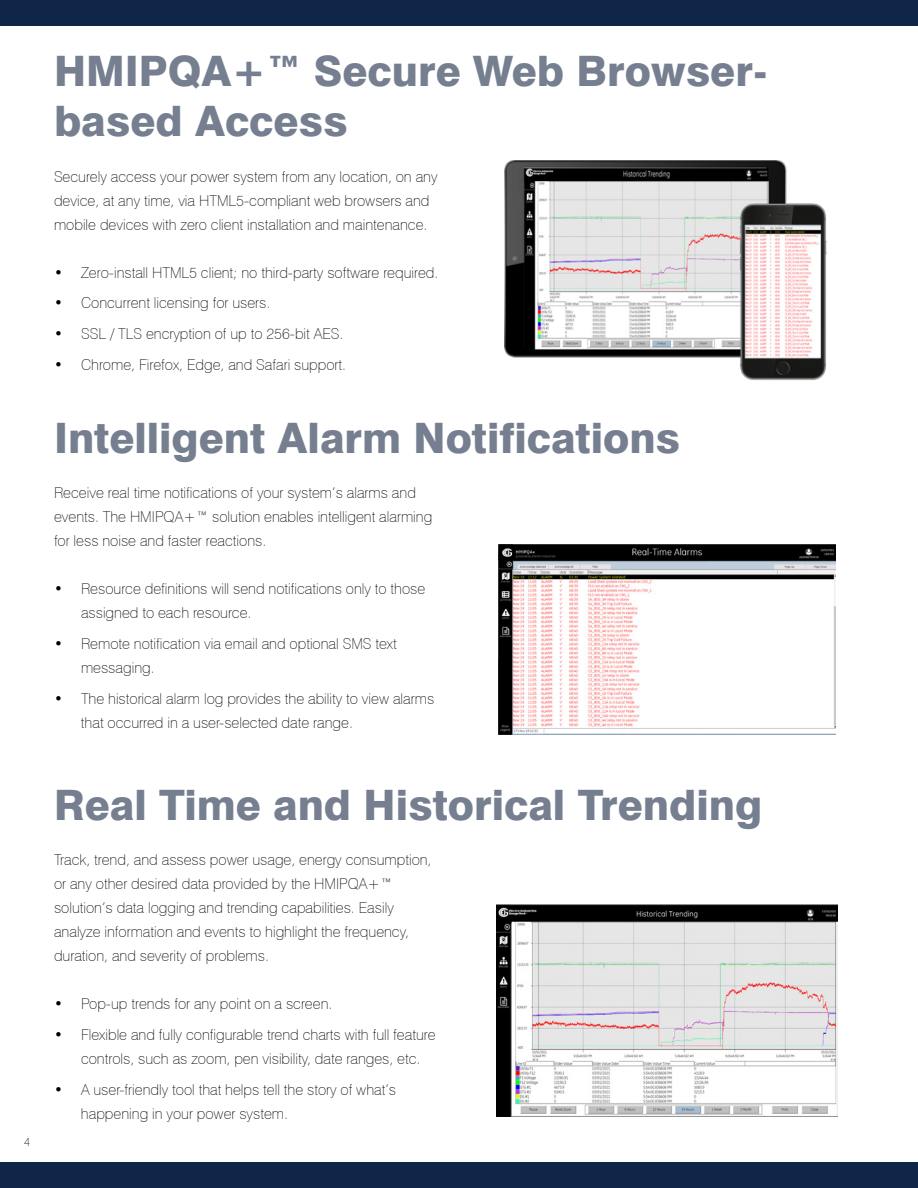
<style>
.page{position:relative;width:918px;height:1188px;background:#fff}
.page>*{position:absolute;margin:0;border:0;box-sizing:border-box;transform-origin:0 0}
.t1{font:800 42px/50.4px "Swiss 721 BT";color:#757f90}
.t2{font:100 15px/24px "Swiss 721 BT";color:#000}
.t3{font:100 12px "Swiss 721 BT";color:#000}
</style>
<div class="page">
<img style="left:505px;top:160px;width:322px;height:221px">
<img style="left:498px;top:545px;width:337px;height:190px">
<img style="left:496px;top:904px;width:341px;height:212px">
<div style="left:0;top:0;width:918px;height:26px;background:#0f2648"></div>
<div style="left:0;top:1162px;width:918px;height:26px;background:#0f2648"></div>
<p class="t3" style="left:24px;top:1135px;width:8px">4</p>
<h1 class="t1" style="left:54px;top:45px;width:715px">HMIPQA+™ Secure Web Browser&shy;based Access</h1>
<p class="t2" style="left:54px;top:164px;width:385px">Securely access your power system from any location, on any device, at any time, via HTML5-compliant web browsers and mobile devices with zero client installation and maintenance.</p>
<p class="t2" style="left:54px;top:260px;width:386px">• Zero-install HTML5 client; no third-party software required.</p>
<p class="t2" style="left:54px;top:291px;width:218px">• Concurrent licensing for users.</p>
<p class="t2" style="left:54px;top:322px;width:291px">• SSL / TLS encryption of up to 256-bit AES.</p>
<p class="t2" style="left:54px;top:352px;width:294px">• Chrome, Firefox, Edge, and Safari support.</p>
<h1 class="t1" style="left:54px;top:413px;width:628px">Intelligent Alarm Notifications</h1>
<p class="t2" style="left:54px;top:481px;width:380px">Receive real time notifications of your system’s alarms and events. The HMIPQA+™ solution enables intelligent alarming for less noise and faster reactions.</p>
<p class="t2" style="left:81px;top:577px;width:346px;text-indent:-27px">• Resource definitions will send notifications only to those assigned to each resource.</p>
<p class="t2" style="left:81px;top:632px;width:317px;text-indent:-27px">• Remote notification via email and optional SMS text messaging.</p>
<p class="t2" style="left:81px;top:686px;width:355px;text-indent:-27px">• The historical alarm log provides the ability to view alarms that occurred in a user-selected date range.</p>
<h1 class="t1" style="left:54px;top:780px;width:710px">Real Time and Historical Trending</h1>
<p class="t2" style="left:54px;top:848px;width:379px">Track, trend, and assess power usage, energy consumption, or any other desired data provided by the HMIPQA+™ solution’s data logging and trending capabilities. Easily analyze information and events to highlight the frequency, duration, and severity of problems.</p>
<p class="t2" style="left:54px;top:992px;width:280px">• Pop-up trends for any point on a screen.</p>
<p class="t2" style="left:81px;top:1023px;width:356px;text-indent:-27px">• Flexible and fully configurable trend charts with full feature controls, such as zoom, pen visibility, date ranges, etc.</p>
<p class="t2" style="left:81px;top:1077px;width:317px;text-indent:-27px">• A user-friendly tool that helps tell the story of what’s happening in your power system.</p>
</div>
